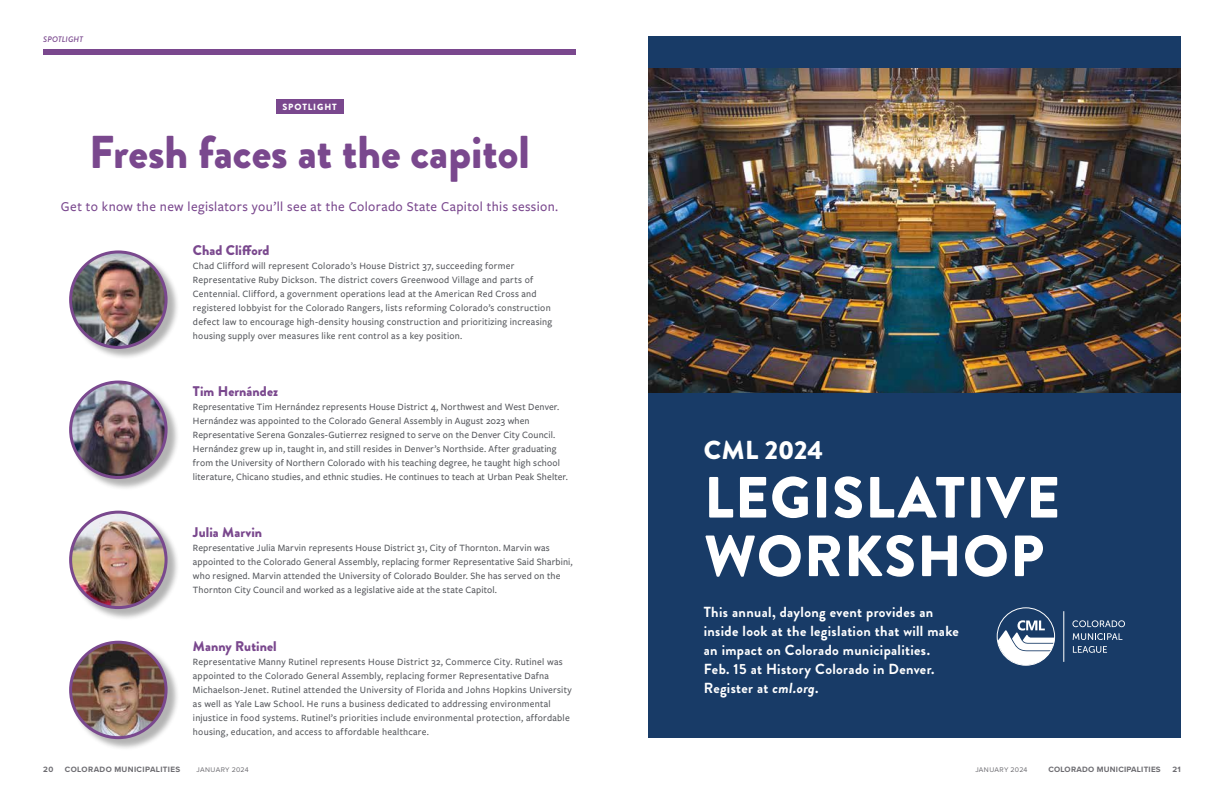
<style>
.page{position:relative;width:1224px;height:792px;background:#fff}
.page>*{position:absolute;margin:0;border:0;box-sizing:border-box;transform-origin:0 0}
.t1{font:900 58px/58.6px "Brandon Grotesque";letter-spacing:.02em;color:#fff}
.t2{font:900 46px "Brandon Grotesque";color:#7a488e}
.t3{font:900 26px "Brandon Grotesque";color:#fff}
.t4{font:700 14.6px/19px "Brandon Grotesque";letter-spacing:.025em;color:#fff}
.t5{font:500 14px "Freight Sans Pro";letter-spacing:.025em;color:#7a488e}
.t6{font:900 14px "Brandon Grotesque";letter-spacing:.005em;color:#7a488e}
.t7{font:500 10px/14px "Freight Sans Pro";letter-spacing:.02em;color:#54565b}
.t8{font:900 9px "Brandon Grotesque";letter-spacing:.1em;color:#fff}
.t9{font:700 8px "Proxima Nova";letter-spacing:.03em;color:#6d6c71}
.t10{font:700 8px "Proxima Nova";letter-spacing:.05em;color:#6d6c71}
.t11{font:italic 500 8px "Brandon Grotesque";letter-spacing:.02em;color:#7a488e}
.t12{font:7px "Proxima Nova";letter-spacing:.035em;color:#6d6c71}
.s1{font-style:italic}
</style>
<div class="page">
<div style="left:648px;top:36px;width:533px;height:702px;background:#183b67"></div>
<div style="left:43px;top:50px;width:533px;height:5px;background:#7a488e"></div>
<div style="left:276px;top:99px;width:67px;height:15px;background:#7a488e"></div>
<div style="left:70px;top:641px;width:110px;height:110px;background:#000;opacity:.3"></div>
<img style="left:71px;top:642px;width:95px;height:96px;border-radius:48px">
<div style="left:69px;top:641px;width:99px;height:98px;border:3px solid #7a488e;border-radius:50%"></div>
<div style="left:70px;top:511px;width:110px;height:110px;background:#000;opacity:.3"></div>
<img style="left:71px;top:512px;width:95px;height:96px;border-radius:48px">
<div style="left:69px;top:511px;width:99px;height:98px;border:3px solid #7a488e;border-radius:50%"></div>
<div style="left:70px;top:251px;width:110px;height:109px;background:#000;opacity:.3"></div>
<img style="left:71px;top:252px;width:95px;height:95px;border-radius:48px">
<div style="left:69px;top:250px;width:99px;height:99px;border:3px solid #7a488e;border-radius:50%"></div>
<div style="left:70px;top:381px;width:110px;height:110px;background:#000;opacity:.3"></div>
<img style="left:71px;top:382px;width:95px;height:95px;border-radius:48px">
<div style="left:69px;top:381px;width:99px;height:98px;border:3px solid #7a488e;border-radius:50%"></div>
<img style="left:648px;top:68px;width:533px;height:325px">
<svg style="left:998px;top:620px;width:57px;height:45px"></svg>
<hr style="left:1063px;top:611px;width:1px;height:51px;background:#fff">
<svg style="left:1072px;top:620px;width:53px;height:7px"></svg>
<svg style="left:1073px;top:633px;width:49px;height:7px"></svg>
<svg style="left:1073px;top:646px;width:34px;height:7px"></svg>
<p class="t11" style="left:43px;top:33px;width:41px">SPOTLIGHT</p>
<p class="t8" style="left:282px;top:100px;width:56px">SPOTLIGHT</p>
<h2 class="t2" style="left:89px;top:119px;width:442px">Fresh faces at the capitol</h2>
<h3 class="t5" style="left:61px;top:197px;width:499px">Get to know the new legislators you’ll see at the Colorado State Capitol this session.</h3>
<h3 class="t6" style="left:193px;top:240px;width:78px">Chad Clifford</h3>
<p class="t7" style="left:193px;top:258px;width:361px">Chad Clifford will represent Colorado’s House District 37, succeeding former Representative Ruby Dickson. The district covers Greenwood Village and parts of Centennial. Clifford, a government operations lead at the American Red Cross and registered lobbyist for the Colorado Rangers, lists reforming Colorado’s construction defect law to encourage high-density housing construction and prioritizing increasing housing supply over measures like rent control as a key position.</p>
<h3 class="t6" style="left:193px;top:381px;width:87px">Tim Hernández</h3>
<p class="t7" style="left:193px;top:399px;width:376px">Representative Tim Hernández represents House District 4, Northwest and West Denver.<br>Hernández was appointed to the Colorado General Assembly in August 2023 when Representative Serena Gonzales-Gutierrez resigned to serve on the Denver City Council.<br>Hernández grew up in, taught in, and still resides in Denver’s Northside. After graduating from the University of Northern Colorado with his teaching degree, he taught high school literature, Chicano studies, and ethnic studies. He continues to teach at Urban Peak Shelter.</p>
<h3 class="t6" style="left:193px;top:522px;width:71px">Julia Marvin</h3>
<p class="t7" style="left:193px;top:541px;width:381px">Representative Julia Marvin represents House District 31, City of Thornton. Marvin was appointed to the Colorado General Assembly, replacing former Representative Said Sharbini, who resigned. Marvin attended the University of Colorado Boulder. She has served on the Thornton City Council and worked as a legislative aide at the state Capitol.</p>
<h3 class="t6" style="left:193px;top:636px;width:85px">Manny Rutinel</h3>
<p class="t7" style="left:193px;top:654px;width:380px">Representative Manny Rutinel represents House District 32, Commerce City. Rutinel was appointed to the Colorado General Assembly, replacing former Representative Dafna Michaelson-Jenet. Rutinel attended the University of Florida and Johns Hopkins University as well as Yale Law School. He runs a business dedicated to addressing environmental injustice in food systems. Rutinel’s priorities include environmental protection, affordable housing, education, and access to affordable healthcare.</p>
<h3 class="t3" style="left:704px;top:432px;width:121px">CML 2024</h3>
<h1 class="t1" style="left:704px;top:469px;width:357px">LEGISLATIVE<br>WORKSHOP</h1>
<h3 class="t4" style="left:704px;top:603px;width:257px">This annual, daylong event provides an inside look at the legislation that will make an impact on Colorado municipalities.<br>Feb. 15 at History Colorado in Denver.<br>Register at <span class="s1">cml.org</span>.</h3>
<p class="t9" style="left:43px;top:763px;width:12px">20</p>
<p class="t10" style="left:65px;top:763px;width:117px">COLORADO MUNICIPALITIES</p>
<p class="t12" style="left:197px;top:764px;width:54px">JANUARY 2024</p>
<p class="t12" style="left:975px;top:764px;width:54px">JANUARY 2024</p>
<p class="t9" style="left:1048px;top:763px;width:114px">COLORADO MUNICIPALITIES</p>
<p class="t9" style="left:1172px;top:763px;width:10px">21</p>
</div>
